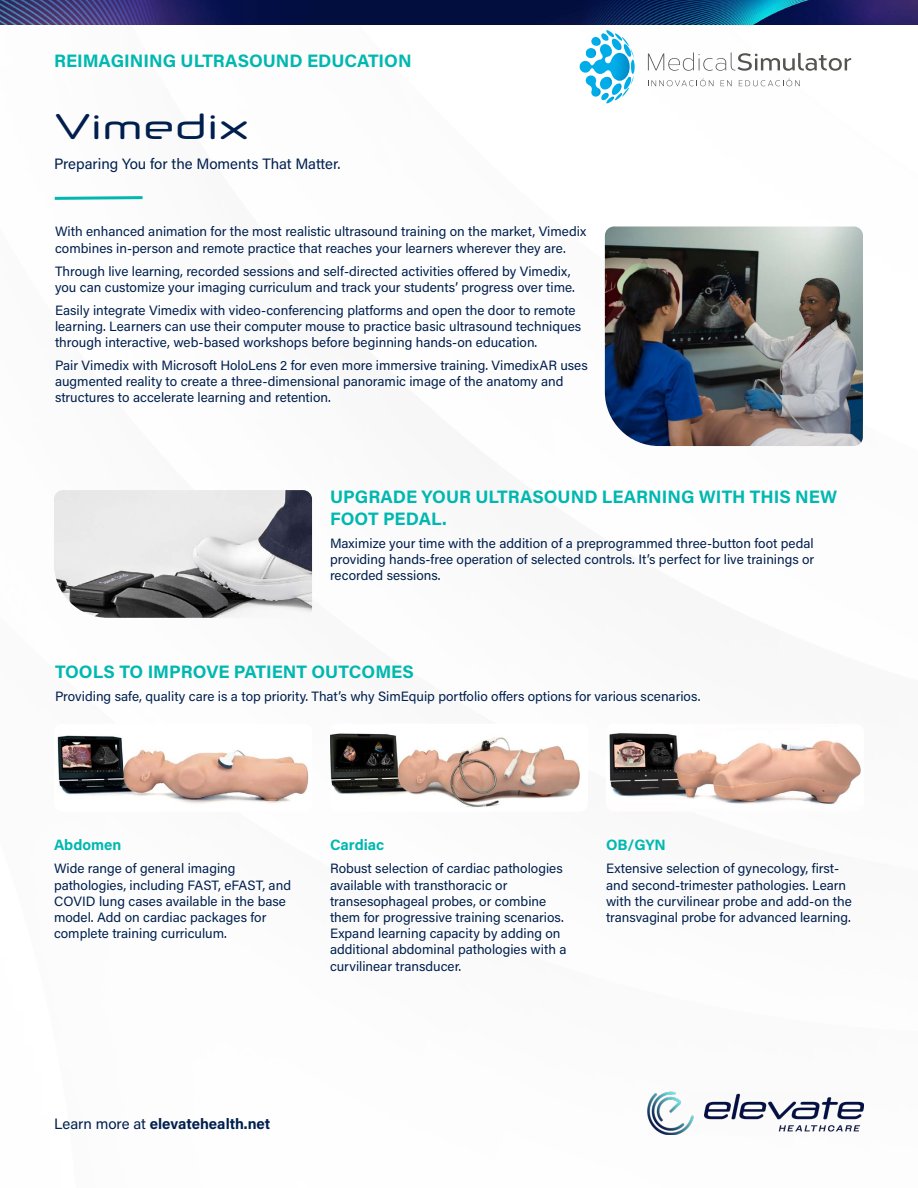
<style>
.page{position:relative;width:918px;height:1188px;background:#fff}
.page>*{position:absolute;margin:0;border:0;box-sizing:border-box;transform-origin:0 0}
.Headline_Navy{font:36px "Neuropol X Rg";color:#001f4e}
.Eyebrow_Capri{font:700 18px/21.6px "Acumin Pro";color:#00b8b0}
.Lead_in_10{font:15px "Acumin Pro";letter-spacing:-.005em;color:#001f4e}
.CTA{font:700 15px "Acumin Pro";color:#001f4e}
.Body_headline{font:700 15px "Acumin Pro";color:#00b8b0}
.Body_copy{font:13.5px/16.2px "Acumin Pro";color:#001f4e}
.Blue_Box_Body_9{font:13.5px/16.2px "Acumin Pro";color:#001f4e}
.s1{font-weight:400}
</style>
<div class="page">
<img style="left:605px;top:227px;width:258px;height:219px">
<img style="left:54px;top:490px;width:258px;height:128px">
<img style="left:0;top:0;width:918px;height:24px">
<img style="left:647px;top:1091px;width:217px;height:44px">
<svg style="left:54px;top:196px;width:89px;height:4px"></svg>
<img style="left:57px;top:735px;width:252px;height:69px">
<img style="left:330px;top:733px;width:250px;height:74px">
<img style="left:609px;top:733px;width:252px;height:72px">
<svg style="left:648px;top:52px;width:203px;height:19px"></svg>
<svg style="left:648px;top:78px;width:65px;height:8px"></svg>
<svg style="left:721px;top:80px;width:11px;height:6px"></svg>
<svg style="left:739px;top:78px;width:61px;height:8px"></svg>
<svg style="left:580px;top:30px;width:55px;height:73px"></svg>
<p class="Eyebrow_Capri" style="left:54px;top:49px;width:359px">REIMAGINING ULTRASOUND EDUCATION</p>
<p class="Headline_Navy" style="left:54px;top:97px;width:197px">Vimedix</p>
<p class="Lead_in_10" style="left:54px;top:154px;width:288px">Preparing You for the Moments That Matter.</p>
<p class="Body_copy" style="left:55px;top:223px;width:533px">With enhanced animation for the most realistic ultrasound training on the market, Vimedix combines in-person and remote practice that reaches your learners wherever they are.</p>
<p class="Body_copy" style="left:55px;top:262px;width:521px">Through live learning, recorded sessions and self-directed activities offered by Vimedix, you can customize your imaging curriculum and track your students’ progress over time.</p>
<p class="Body_copy" style="left:55px;top:301px;width:528px">Easily integrate Vimedix with video-conferencing platforms and open the door to remote learning. Learners can use their computer mouse to practice basic ultrasound techniques through interactive, web-based workshops before beginning hands-on education.</p>
<p class="Body_copy" style="left:55px;top:357px;width:534px">Pair Vimedix with Microsoft HoloLens 2 for even more immersive training. VimedixAR uses augmented reality to create a three-dimensional panoramic image of the anatomy and structures to accelerate learning and retention.</p>
<p class="Eyebrow_Capri" style="left:330px;top:485px;width:509px">UPGRADE YOUR ULTRASOUND LEARNING WITH THIS NEW<br>FOOT PEDAL.</p>
<p class="Body_copy" style="left:330px;top:535px;width:486px;text-align:justify">Maximize your time with the addition of a preprogrammed three-button foot pedal providing hands-free operation of selected controls. It’s perfect for live trainings or recorded sessions.</p>
<p class="Eyebrow_Capri" style="left:55px;top:660px;width:360px">TOOLS TO IMPROVE PATIENT OUTCOMES</p>
<p class="Body_copy" style="left:55px;top:688px;width:647px">Providing safe, quality care is a top priority. That’s why SimEquip portfolio offers options for various scenarios.</p>
<p class="Body_headline" style="left:54px;top:835px;width:69px">Abdomen</p>
<p class="Blue_Box_Body_9" style="left:54px;top:860px;width:239px">Wide range of general imaging pathologies, including FAST, eFAST, and COVID lung cases available in the base model. Add on cardiac packages for complete training curriculum.</p>
<p class="Body_headline" style="left:330px;top:835px;width:56px">Cardiac</p>
<p class="Blue_Box_Body_9" style="left:330px;top:860px;width:238px">Robust selection of cardiac pathologies available with transthoracic or transesophageal probes, or combine them for progressive training scenarios.<br>Expand learning capacity by adding on additional abdominal pathologies with a curvilinear transducer.</p>
<p class="Body_headline" style="left:606px;top:835px;width:61px">OB/GYN</p>
<p class="Blue_Box_Body_9" style="left:606px;top:860px;width:247px">Extensive selection of gynecology, first&shy;and second-trimester pathologies. Learn with the curvilinear probe and add-on the transvaginal probe for advanced learning.</p>
<p class="CTA" style="left:54px;top:1114px;width:218px"><span class="s1">Learn more at</span> elevatehealth.net</p>
</div>
